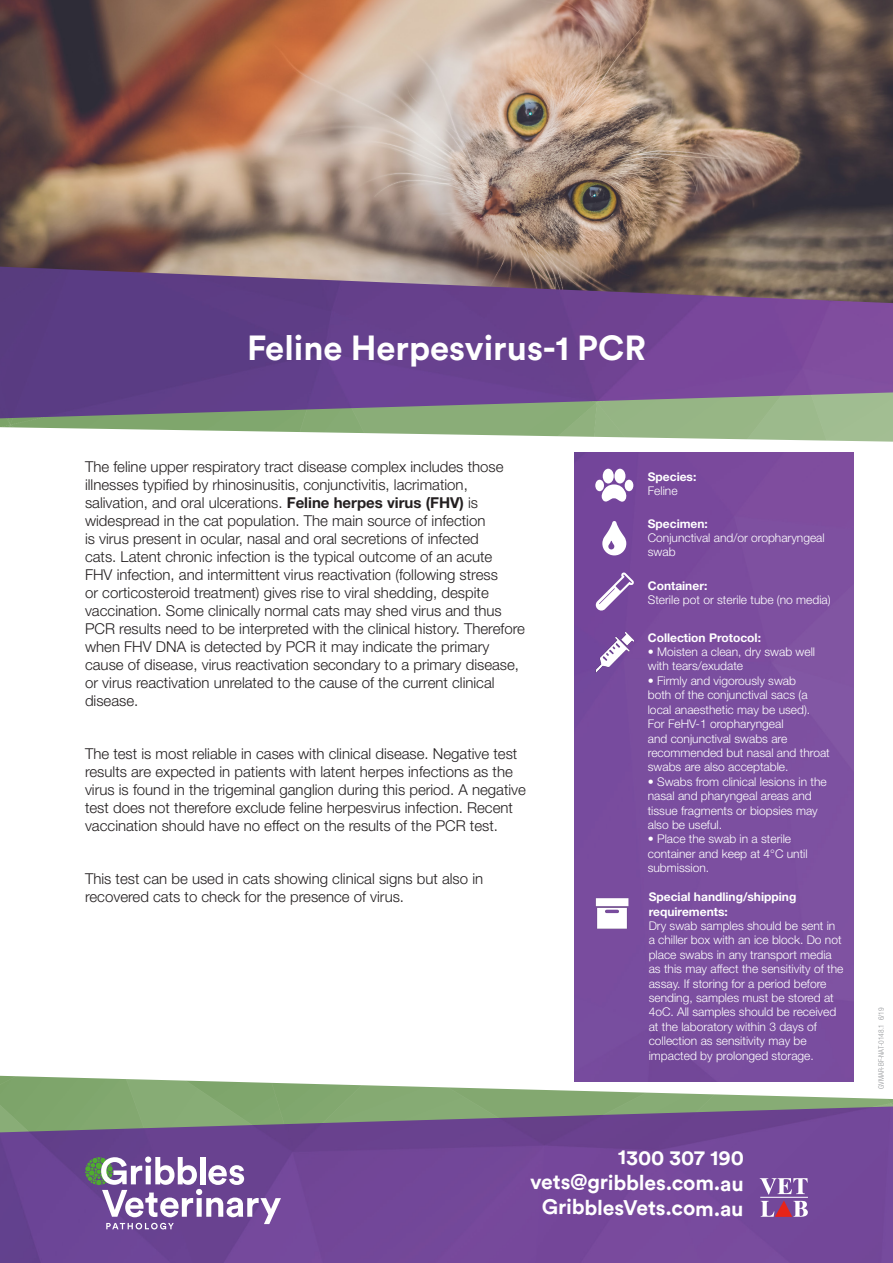
<style>
.page{position:relative;width:893px;height:1263px;background:#fff}
.page>*{position:absolute;margin:0;border:0;box-sizing:border-box;transform-origin:0 0}
.t1{font:700 34.5px "Circular Std";color:#fff}
.t2{font:700 21px "Circular Std";color:#fff}
.Body{font:300 15px/18px "Helvetica Neue LT Std";color:#231f20}
.t3{font:300 12px/14.4px "Helvetica Neue LT Std";color:#fff}
.t4{font:700 12px/14.4px "Helvetica Neue LT Std";color:#fff}
.t5{font:300 condensed 7.5px "Helvetica Neue LT Std";color:#939598}
.s1{font-weight:700}
</style>
<div class="page">
<div style="left:574px;top:453px;width:280px;height:623px;background:#7a4e9f"></div>
<img style="left:0;top:0;width:893px;height:267px">
<img style="left:0;top:418px;width:893px;height:24px">
<img style="left:0;top:267px;width:893px;height:151px">
<div style="left:603px;top:469px;width:11px;height:14px;background:#fff;border-radius:50%"></div>
<svg style="left:602px;top:484px;width:25px;height:18px"></svg>
<div style="left:614px;top:469px;width:11px;height:14px;background:#fff;border-radius:50%"></div>
<div style="left:625px;top:480px;width:8px;height:11px;background:#fff;border-radius:50%"></div>
<div style="left:595px;top:480px;width:9px;height:11px;background:#fff;border-radius:50%"></div>
<svg style="left:595px;top:572px;width:39px;height:39px"></svg>
<svg style="left:602px;top:521px;width:24px;height:34px"></svg>
<img style="left:595px;top:632px;width:38px;height:40px">
<img style="left:0;top:1076px;width:893px;height:30px">
<img style="left:0;top:1106px;width:893px;height:157px">
<svg style="left:760px;top:1178px;width:48px;height:16px"></svg>
<svg style="left:761px;top:1200px;width:47px;height:17px"></svg>
<hr style="left:760px;top:1197px;width:48px;height:1px;background:#fff">
<svg style="left:85px;top:1156px;width:196px;height:73px"></svg>
<img style="left:595px;top:897px;width:33px;height:33px">
<p class="t1" style="left:247px;top:326px;width:400px">Feline Herpesvirus-1 PCR</p>
<p class="Body" style="left:85px;top:457px;width:441px">The feline upper respiratory tract disease complex includes those illnesses typified by rhinosinusitis, conjunctivitis, lacrimation, salivation, and oral ulcerations. <span class="s1">Feline herpes virus (FHV)</span> is widespread in the cat population. The main source of infection<br>is virus present in ocular, nasal and oral secretions of infected<br>cats. Latent chronic infection is the typical outcome of an acute<br>FHV infection, and intermittent virus reactivation (following stress<br>or corticosteroid treatment) gives rise to viral shedding, despite vaccination. Some clinically normal cats may shed virus and thus PCR results need to be interpreted with the clinical history. Therefore when FHV DNA is detected by PCR it may indicate the primary cause of disease, virus reactivation secondary to a primary disease, or virus reactivation unrelated to the cause of the current clinical disease.</p>
<p class="Body" style="left:85px;top:744px;width:442px">The test is most reliable in cases with clinical disease. Negative test results are expected in patients with latent herpes infections as the virus is found in the trigeminal ganglion during this period. A negative test does not therefore exclude feline herpesvirus infection. Recent vaccination should have no effect on the results of the PCR test.</p>
<p class="Body" style="left:85px;top:869px;width:400px">This test can be used in cats showing clinical signs but also in recovered cats to check for the presence of virus.</p>
<p class="t4" style="left:648px;top:469px;width:50px">Species:</p>
<p class="t3" style="left:648px;top:483px;width:31px">Feline</p>
<p class="t4" style="left:648px;top:516px;width:62px">Specimen:</p>
<p class="t3" style="left:648px;top:530px;width:178px">Conjunctival and/or oropharyngeal swab</p>
<p class="t4" style="left:648px;top:578px;width:61px">Container:</p>
<p class="t3" style="left:648px;top:592px;width:184px">Sterile pot or sterile tube (no media)</p>
<p class="t4" style="left:648px;top:630px;width:115px">Collection Protocol:</p>
<p class="t3" style="left:648px;top:644px;width:169px">• Moisten a clean, dry swab well with tears/exudate</p>
<p class="t3" style="left:648px;top:673px;width:184px">• Firmly and vigorously swab<br>both of the conjunctival sacs (a local anaesthetic may be used).<br>For FeHV-1 oropharyngeal<br>and conjunctival swabs are recommended but nasal and throat swabs are also acceptable.</p>
<p class="t3" style="left:648px;top:774px;width:180px">• Swabs from clinical lesions in the nasal and pharyngeal areas and tissue fragments or biopsies may also be useful.</p>
<p class="t3" style="left:648px;top:831px;width:161px">• Place the swab in a sterile container and keep at 4°C until submission.</p>
<p class="t4" style="left:649px;top:889px;width:149px">Special handling/shipping requirements:</p>
<p class="t3" style="left:649px;top:918px;width:196px">Dry swab samples should be sent in a chiller box with an ice block. Do not place swabs in any transport media as this may affect the sensitivity of the assay. If storing for a period before sending, samples must be stored at 4oC. All samples should be received at the laboratory within 3 days of collection as sensitivity may be impacted by prolonged storage.</p>
<p class="t2" style="left:618px;top:1143px;width:128px;rotate:1deg">1300 307 190</p>
<p class="t2" style="left:531px;top:1167px;width:215px;rotate:1deg">vets@gribbles.com.au</p>
<p class="t2" style="left:542px;top:1192px;width:203px;rotate:1deg">GribblesVets.com.au</p>
<p class="t5" style="left:877px;top:1089px;width:83px;rotate:-90deg">GVMAR-BF-NAT-0148.1 6/19</p>
</div>
